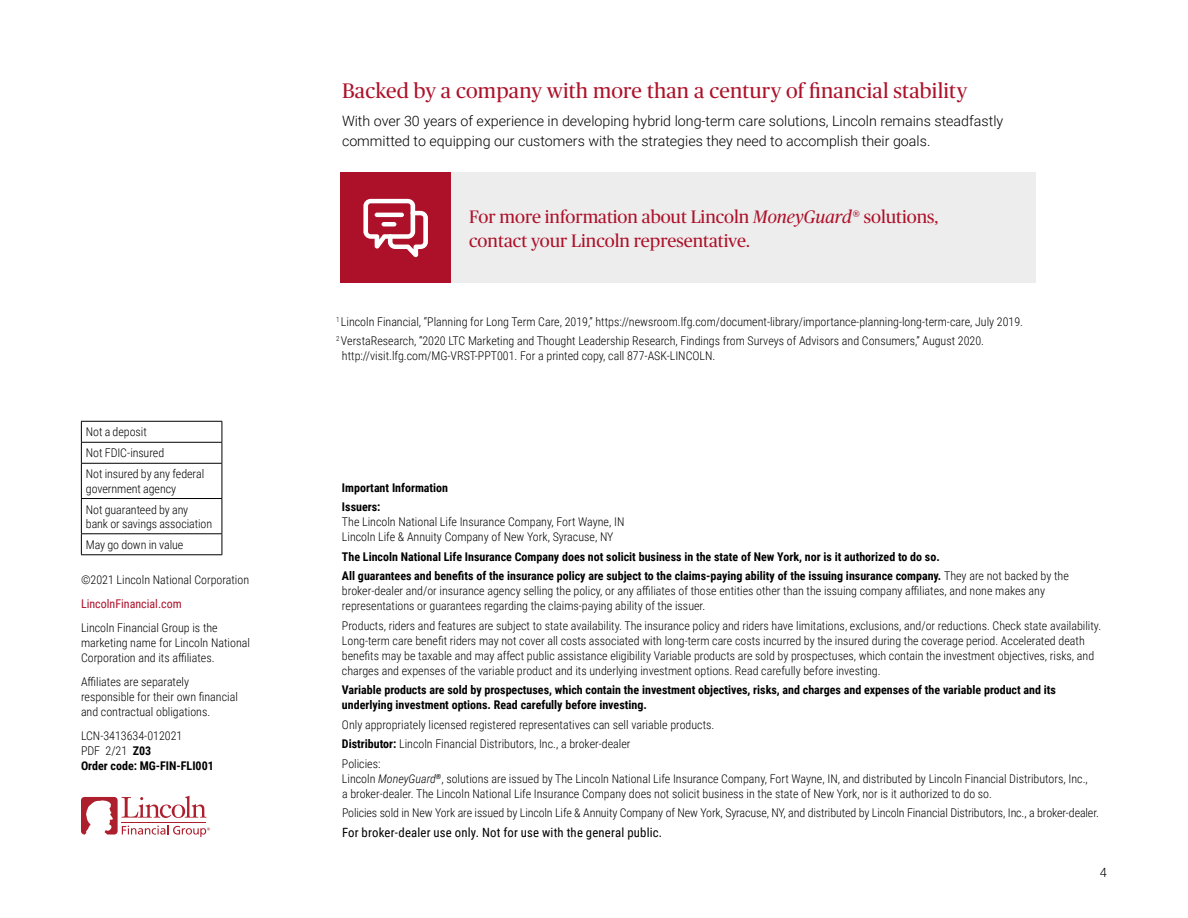
<style>
.page{position:relative;width:1188px;height:918px;background:#fff}
.page>*{position:absolute;margin:0;border:0;box-sizing:border-box;transform-origin:0 0}
.t1{font:21px "Publico Headline";letter-spacing:.01em;color:#ad1129}
.t2{font:18px/24px "Publico Headline";color:#ad1129}
.t3{font:300 14.25px/19.5px "Roboto";color:#000}
.t4{font:12.75px "Roboto Condensed";letter-spacing:.015em;color:#000}
.t5{font:300 12.75px "Roboto";color:#000}
.t6{font:300 12px/15px "Roboto Condensed";color:#000}
.t7{font:700 12px/15px "Roboto Condensed";color:#000}
.t8{font:12px "Roboto Condensed";color:#ad1129}
.s1{font-weight:300}
.s2{font-style:italic}
.s3{font-weight:700}
</style>
<div class="page">
<hr style="left:81px;top:421px;width:141px;height:1px;background:#000">
<svg style="left:81px;top:422px;width:1px;height:41px"></svg>
<svg style="left:222px;top:422px;width:1px;height:41px"></svg>
<hr style="left:81px;top:442px;width:141px;height:1px;background:#000">
<hr style="left:81px;top:464px;width:1px;height:34px;background:#000">
<hr style="left:222px;top:464px;width:1px;height:34px;background:#000">
<hr style="left:81px;top:463px;width:141px;height:1px;background:#000">
<hr style="left:81px;top:499px;width:1px;height:34px;background:#000">
<hr style="left:222px;top:499px;width:1px;height:34px;background:#000">
<hr style="left:81px;top:498px;width:141px;height:1px;background:#000">
<hr style="left:81px;top:533px;width:141px;height:1px;background:#000">
<svg style="left:81px;top:534px;width:1px;height:20px"></svg>
<svg style="left:222px;top:534px;width:1px;height:20px"></svg>
<hr style="left:81px;top:554px;width:141px;height:1px;background:#000">
<div style="left:340px;top:172px;width:111px;height:112px;background:#ad1129"></div>
<div style="left:451px;top:172px;width:585px;height:112px;background:#ededee"></div>
<svg style="left:363px;top:199px;width:65px;height:58px"></svg>
<svg style="left:81px;top:796px;width:129px;height:41px"></svg>
<p class="t6" style="left:86px;top:421px;width:120px;line-height:21px">Not a deposit<br>Not FDIC-insured<br>Not insured by any federal</p>
<p class="t6" style="left:86px;top:477px;width:104px;line-height:21px">government agency<br>Not guaranteed by any</p>
<p class="t6" style="left:86px;top:513px;width:128px;line-height:21px">bank or savings association<br>May go down in value</p>
<p class="t6" style="left:81px;top:571px;width:170px">©2021 Lincoln National Corporation</p>
<p class="t8" style="left:81px;top:595px;width:102px">LincolnFinancial.com</p>
<p class="t6" style="left:81px;top:619px;width:170px">Lincoln Financial Group is the marketing name for Lincoln National<br>Corporation and its affiliates.</p>
<p class="t6" style="left:81px;top:673px;width:158px">Affiliates are separately responsible for their own financial and contractual obligations.</p>
<p class="t7" style="left:81px;top:727px;width:134px"><span class="s1">LCN-3413634-012021<br>PDF 2/21</span> Z03<br>Order code: MG-FIN-FLI001</p>
<h1 class="t1" style="left:342px;top:76px;width:627px">Backed by a company with more than a century of financial stability</h1>
<p class="t3" style="left:342px;top:111px;width:663px">With over 30 years of experience in developing hybrid long-term care solutions, Lincoln remains steadfastly committed to equipping our customers with the strategies they need to accomplish their goals.</p>
<h2 class="t2" style="left:469px;top:204px;width:471px">For more information about Lincoln <span class="s2">MoneyGuard</span> ® solutions, contact your Lincoln representative.</h2>
<p class="t6" style="left:336px;top:311px;width:689px;line-height:19.5px"><sup>1</sup> Lincoln Financial, “Planning for Long Term Care, 2019,” https://newsroom.lfg.com/document-library/importance-planning-long-term-care, July 2019.<br><sup>2</sup> VerstaResearch, “2020 LTC Marketing and Thought Leadership Research, Findings from Surveys of Advisors and Consumers,” August 2020.</p>
<p class="t6" style="left:342px;top:348px;width:375px">http://visit.lfg.com/MG-VRST-PPT001. For a printed copy, call 877-ASK-LINCOLN.</p>
<p class="t7" style="left:342px;top:477px;width:108px;line-height:19.5px">Important Information<br>Issuers:</p>
<p class="t6" style="left:342px;top:514px;width:284px">The Lincoln National Life Insurance Company, Fort Wayne, IN<br>Lincoln Life &amp; Annuity Company of New York, Syracuse, NY</p>
<p class="t7" style="left:342px;top:546px;width:728px;line-height:19.5px">The Lincoln National Life Insurance Company does not solicit business in the state of New York, nor is it authorized to do so.<br>All guarantees and benefits of the insurance policy are subject to the claims-paying ability of the issuing insurance company. <span class="s1">They are not backed by the</span></p>
<p class="t6" style="left:342px;top:583px;width:705px">broker-dealer and/or insurance agency selling the policy, or any affiliates of those entities other than the issuing company affiliates, and none makes any representations or guarantees regarding the claims-paying ability of the issuer.</p>
<p class="t6" style="left:342px;top:617px;width:761px">Products, riders and features are subject to state availability. The insurance policy and riders have limitations, exclusions, and/or reductions. Check state availability.<br>Long-term care benefit riders may not cover all costs associated with long-term care costs incurred by the insured during the coverage period. Accelerated death benefits may be taxable and may affect public assistance eligibility Variable products are sold by prospectuses, which contain the investment objectives, risks, and charges and expenses of the variable product and its underlying investment options. Read carefully before investing.</p>
<p class="t7" style="left:342px;top:682px;width:716px">Variable products are sold by prospectuses, which contain the investment objectives, risks, and charges and expenses of the variable product and its underlying investment options. Read carefully before investing.</p>
<p class="t6" style="left:342px;top:714px;width:374px;line-height:19.5px">Only appropriately licensed registered representatives can sell variable products.<br><span class="s3">Distributor:</span> Lincoln Financial Distributors, Inc., a broker-dealer<br>Policies:</p>
<p class="t6" style="left:342px;top:770px;width:747px">Lincoln <span class="s2">MoneyGuard</span><sup>®</sup>, solutions are issued by The Lincoln National Life Insurance Company, Fort Wayne, IN, and distributed by Lincoln Financial Distributors, Inc., a broker-dealer. The Lincoln National Life Insurance Company does not solicit business in the state of New York, nor is it authorized to do so.</p>
<p class="t6" style="left:342px;top:805px;width:759px">Policies sold in New York are issued by Lincoln Life &amp; Annuity Company of New York, Syracuse, NY, and distributed by Lincoln Financial Distributors, Inc., a broker-dealer.</p>
<p class="t4" style="left:342px;top:824px;width:322px">For broker-dealer use only. Not for use with the general public.</p>
<p class="t5" style="left:1100px;top:863px;width:9px">4</p>
</div>
